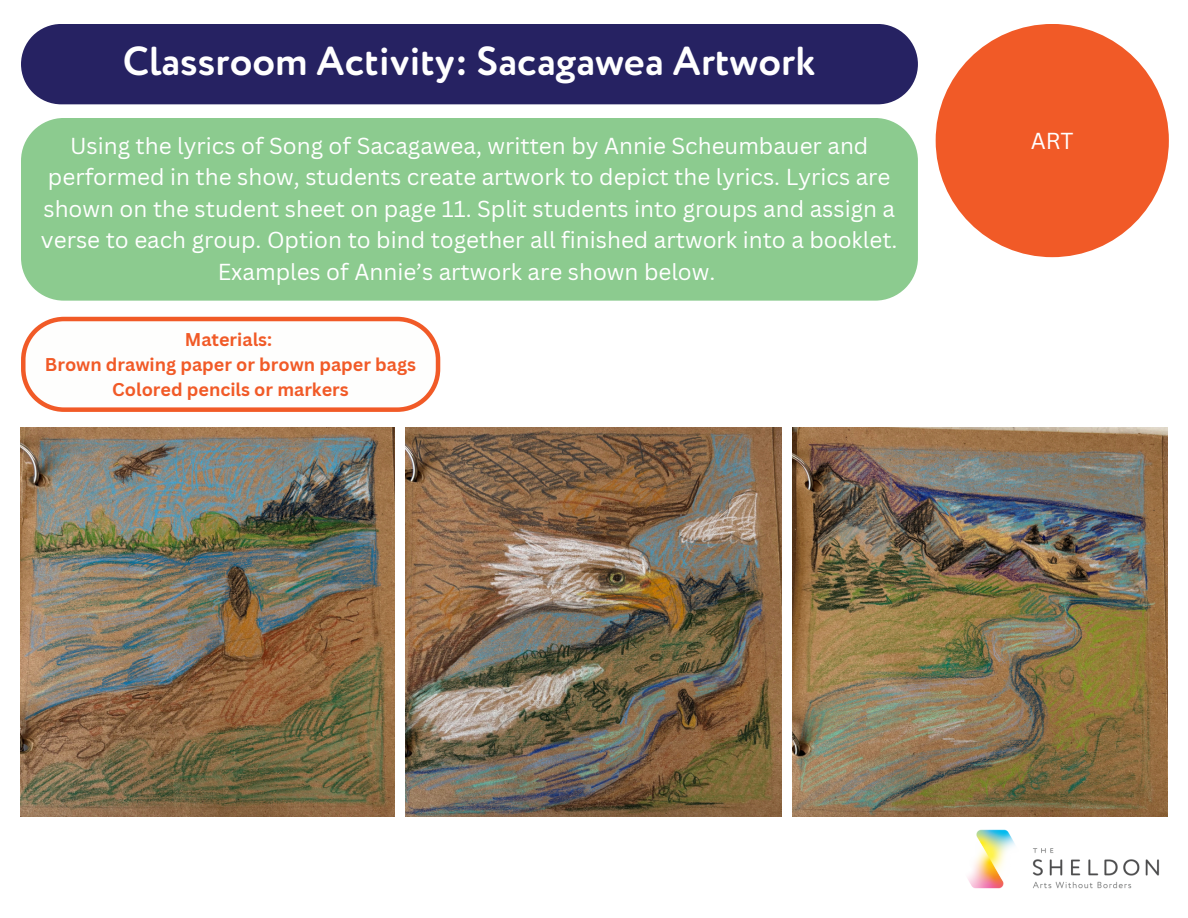
<style>
.page{position:relative;width:1188px;height:918px;background:#fff}
.page>*{position:absolute;margin:0;border:0;box-sizing:border-box;transform-origin:0 0}
.t1{font:700 40.5px "Circe Rounded";color:#fff}
.t2{font:22.5px/31.5px "Canva Sans";color:#fff;text-align:center}
.t3{font:700 18px "Canva Sans";color:#f15a27}
</style>
<div class="page">
<img style="left:20px;top:428px;width:375px;height:389px">
<img style="left:406px;top:428px;width:376px;height:389px">
<img style="left:793px;top:428px;width:375px;height:389px">
<div style="left:21px;top:24px;width:897px;height:80px;background:#262262"></div>
<div style="left:21px;top:118px;width:897px;height:183px;background:#8ccb8f"></div>
<img style="left:967px;top:829px;width:193px;height:60px">
<div style="left:936px;top:24px;width:233px;height:233px;background:#f15a27;border-radius:50%"></div>
<svg style="left:21px;top:317px;width:419px;height:95px"></svg>
<h1 class="t1" style="left:123px;top:43px;width:695px">Classroom Activity: Sacagawea Artwork</h1>
<h3 class="t2" style="left:41px;top:129px;width:858px">Using the lyrics of Song of Sacagawea, written by Annie Scheumbauer and performed in the show, students create artwork to depict the lyrics. Lyrics are shown on the student sheet on page 11. Split students into groups and assign a verse to each group. Option to bind together all finished artwork into a booklet.<br>Examples of Annie’s artwork are shown below.</h3>
<p class="t2" style="left:1031px;top:124px;width:45px">ART</p>
<p class="t3" style="left:185px;top:327px;width:89px">Materials:</p>
<p class="t3" style="left:45px;top:352px;width:373px">Brown drawing paper or brown paper bags</p>
<p class="t3" style="left:112px;top:376px;width:238px">Colored pencils or markers</p>
</div>
